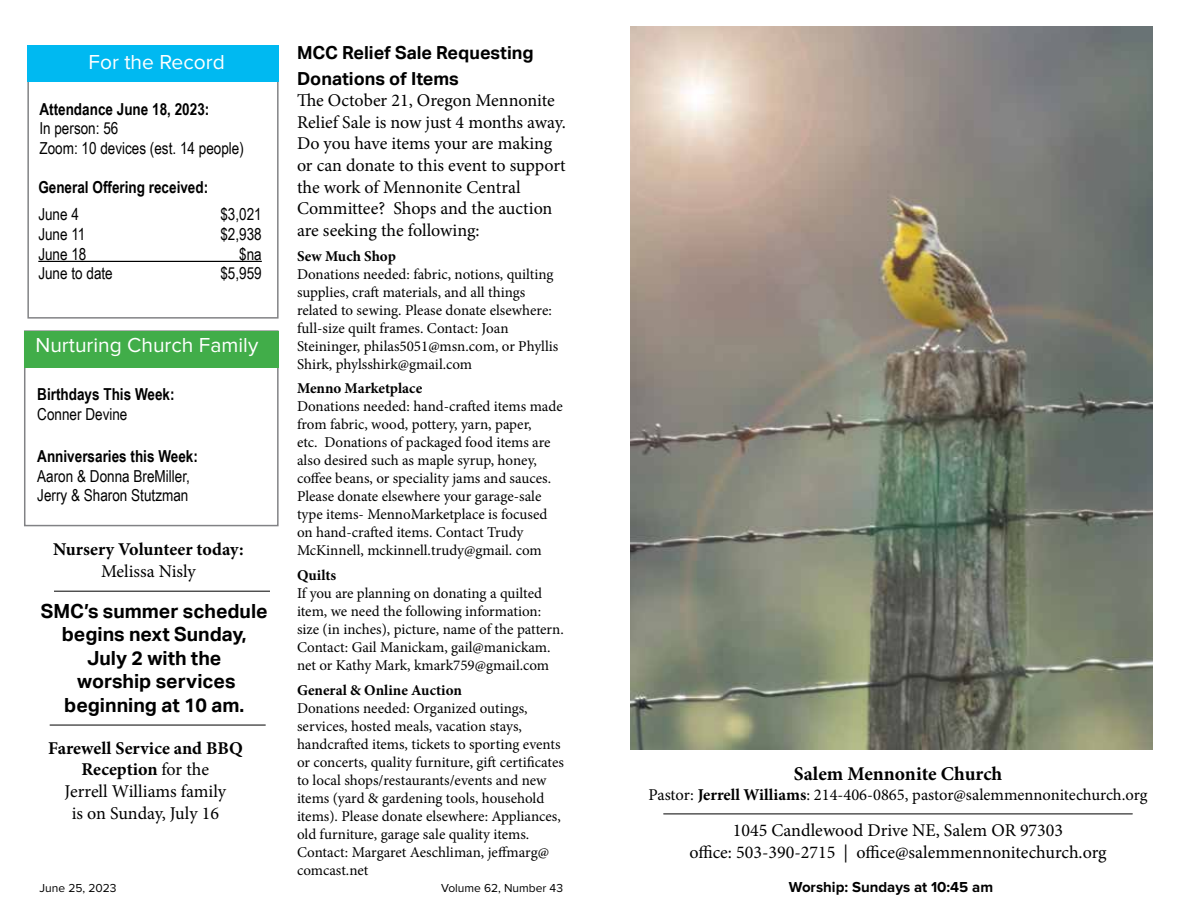
<style>
.page{position:relative;width:1188px;height:918px;background:#fff}
.page>*{position:absolute;margin:0;border:0;box-sizing:border-box;transform-origin:0 0}
.t1{font:21px "Proxima Nova";color:#fff}
.t2{font:700 19.5px/23.4px "Aktiv Grotesk";color:#000;text-align:center}
.t3{font:700 19.5px "Minion Pro";color:#000}
.t4{font:18px/21.6px "Minion Pro";letter-spacing:-.005em;color:#000;text-align:center}
.t5{font:700 18px/25.2px "Aktiv Grotesk";color:#000}
.t6{font:700 18px "Minion Pro";letter-spacing:-.005em;color:#000}
.t7{font:16.5px/19.8px "Arial Narrow";color:#000}
.t8{font:700 16.5px "Arial Narrow";color:#000}
.t9{font:16.5px "Minion Pro";letter-spacing:-.005em;color:#000}
.t10{font:15px/18px "Minion Pro";color:#000}
.t11{font:700 15px "Minion Pro";color:#000}
.t12{font:700 15px "Proxima Nova";color:#000}
.t13{font:12px "Proxima Nova";color:#000}
.s1{font-weight:700}
</style>
<div class="page">
<hr style="left:664px;top:814px;width:468px;height:1px;background:#000">
<div style="left:24px;top:330px;width:255px;height:196px;border:2px solid #6b6c6f"></div>
<div style="left:24px;top:331px;width:255px;height:37px;background:#41ad49"></div>
<div style="left:27px;top:73px;width:252px;height:246px;border:2px solid #6b6c6f"></div>
<div style="left:27px;top:45px;width:252px;height:37px;background:#00b9f1"></div>
<hr style="left:38px;top:261px;width:224px;height:1px;background:#000">
<hr style="left:54px;top:591px;width:216px;height:1px;background:#000">
<img style="left:630px;top:27px;width:523px;height:723px">
<hr style="left:50px;top:725px;width:216px;height:1px;background:#000">
<h1 class="t1" style="left:89px;top:50px;width:138px">For the Record</h1>
<p class="t8" style="left:39px;top:96px;width:171px">Attendance June 18, 2023:</p>
<p class="t7" style="left:39px;top:118px;width:206px">In person: 56<br>Zoom: 10 devices (est. 14 people)</p>
<p class="t8" style="left:38px;top:175px;width:171px">General Offering received:</p>
<p class="t7" style="left:38px;top:204px;width:42px">June 4</p>
<p class="t7" style="left:220px;top:204px;width:43px">$3,021</p>
<p class="t7" style="left:38px;top:224px;width:49px">June 11</p>
<p class="t7" style="left:220px;top:224px;width:43px">$2,938</p>
<p class="t7" style="left:38px;top:243px;width:50px">June 18</p>
<p class="t7" style="left:239px;top:243px;width:24px">$na</p>
<p class="t7" style="left:38px;top:263px;width:76px">June to date</p>
<p class="t7" style="left:220px;top:263px;width:43px">$5,959</p>
<h1 class="t1" style="left:35px;top:333px;width:224px">Nurturing Church Family</h1>
<p class="t8" style="left:37px;top:382px;width:139px">Birthdays This Week:</p>
<p class="t7" style="left:37px;top:403px;width:92px">Conner Devine</p>
<p class="t8" style="left:37px;top:443px;width:162px">Anniversaries this Week:</p>
<p class="t7" style="left:37px;top:465px;width:154px">Aaron &amp; Donna BreMiller,<br>Jerry &amp; Sharon Stutzman</p>
<p class="t6" style="left:53px;top:537px;width:192px">Nursery Volunteer today:</p>
<p class="t4" style="left:101px;top:560px;width:96px">Melissa Nisly</p>
<h2 class="t2" style="left:41px;top:599px;width:228px">SMC’s summer schedule begins next Sunday,<br>July 2 with the<br>worship services beginning at 10 am.</h2>
<p class="t4" style="left:48px;top:737px;width:196px"><span class="s1">Farewell Service and BBQ<br>Reception</span> for the<br>Jerrell Williams family<br>is on Sunday, July 16</p>
<p class="t5" style="left:297px;top:40px;width:238px">MCC Relief Sale Requesting<br>Donations of Items</p>
<p class="t4" style="left:297px;top:90px;width:270px;text-align:left">The October 21, Oregon Mennonite<br>Relief Sale is now just 4 months away.<br>Do you have items your are making or can donate to this event to support the work of Mennonite Central<br>Committee? Shops and the auction are seeking the following:</p>
<p class="t11" style="left:297px;top:245px;width:100px">Sew Much Shop</p>
<p class="t10" style="left:297px;top:265px;width:263px">Donations needed: fabric, notions, quilting supplies, craft materials, and all things related to sewing. Please donate elsewhere: full-size quilt frames. Contact: Joan Steininger, philas5051@msn.com, or Phyllis Shirk, phylsshirk@gmail.com</p>
<p class="t11" style="left:297px;top:378px;width:127px">Menno Marketplace</p>
<p class="t10" style="left:297px;top:398px;width:267px">Donations needed: hand-crafted items made from fabric, wood, pottery, yarn, paper,<br>etc. Donations of packaged food items are also desired such as maple syrup, honey, coffee beans, or speciality jams and sauces.<br>Please donate elsewhere your garage-sale type items- MennoMarketplace is focused on hand-crafted items. Contact Trudy McKinnell, mckinnell.trudy@gmail. com</p>
<p class="t11" style="left:297px;top:565px;width:41px">Quilts</p>
<p class="t10" style="left:297px;top:584px;width:268px">If you are planning on donating a quilted item, we need the following information: size (in inches), picture, name of the pattern.<br>Contact: Gail Manickam, gail@manickam. net or Kathy Mark, kmark759@gmail.com</p>
<p class="t11" style="left:297px;top:679px;width:166px">General &amp; Online Auction</p>
<p class="t10" style="left:297px;top:699px;width:268px">Donations needed: Organized outings, services, hosted meals, vacation stays, handcrafted items, tickets to sporting events or concerts, quality furniture, gift certificates to local shops/restaurants/events and new items (yard &amp; gardening tools, household items). Please donate elsewhere: Appliances, old furniture, garage sale quality items.<br>Contact: Margaret Aeschliman, jeffmarg@ comcast.net</p>
<p class="t13" style="left:40px;top:881px;width:78px">June 25, 2023</p>
<p class="t13" style="left:441px;top:881px;width:123px">Volume 62, Number 43</p>
<h2 class="t3" style="left:794px;top:760px;width:210px">Salem Mennonite Church</h2>
<p class="t9" style="left:649px;top:783px;width:500px">Pastor: <span class="s1">Jerrell Williams</span>: 214-406-0865, pastor@salemmennonitechurch.org</p>
<p class="t4" style="left:689px;top:820px;width:419px">1045 Candlewood Drive NE, Salem OR 97303<br>office: 503-390-2715 | office@salemmennonitechurch.org</p>
<p class="t12" style="left:789px;top:879px;width:206px">Worship: Sundays at 10:45 am</p>
</div>
